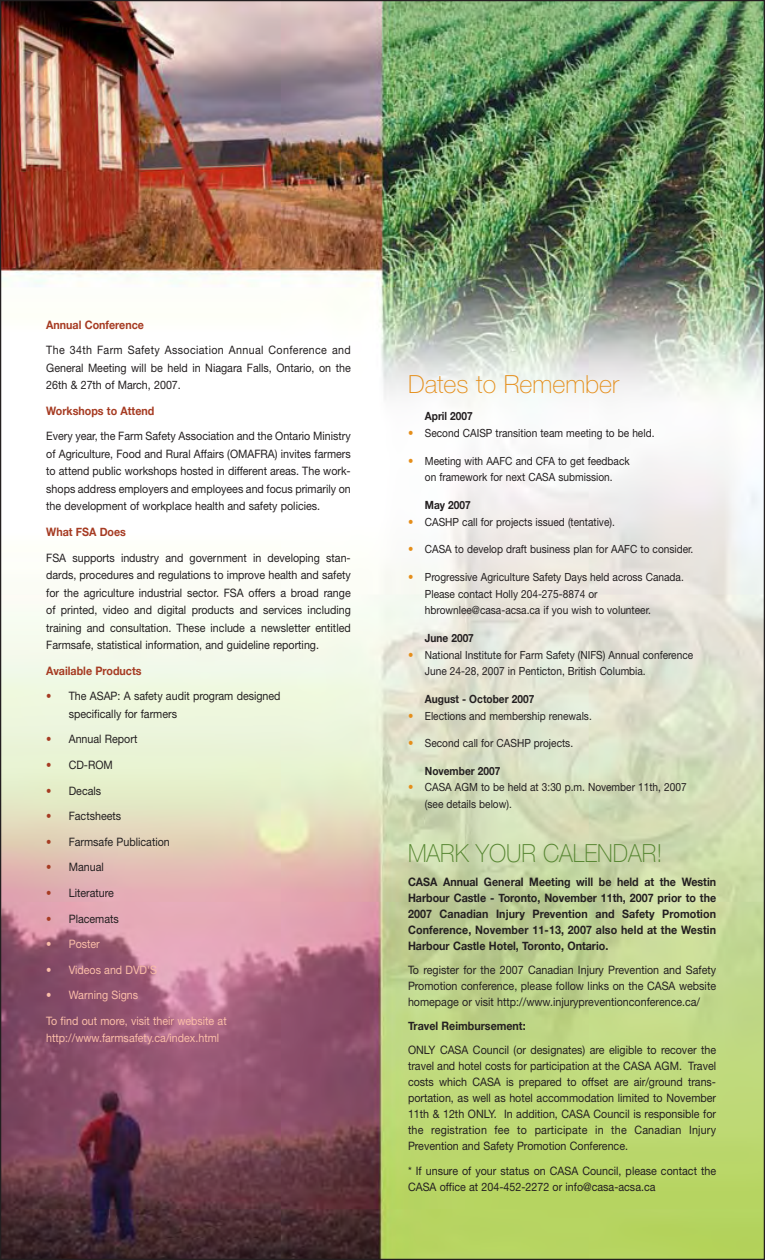
<style>
.page{position:relative;width:765px;height:1260px;background:#fff}
.page>*{position:absolute;margin:0;border:0;box-sizing:border-box;transform-origin:0 0}
.t1{font:100 25px "Helvetica Neue";color:#558530;scale:.92 1}
.t2{font:100 25px "Helvetica Neue";color:#e58e1a}
.t3{font:11.75px/17.5px "Helvetica Neue";color:#231f20;text-align:justify;scale:.92 1}
.t4{font:700 11.75px/16px "Helvetica Neue";color:#231f20;text-align:justify;scale:.92 1}
.t5{font:11.75px/25.5px "Helvetica Neue";color:#fbbea8;scale:.92 1}
.t6{font:700 11.75px "Helvetica Neue";color:#a63b22;scale:.92 1}
.t7{font:11.25px/16.8px "Helvetica Neue";color:#231f20;scale:.9 1}
.t8{font:700 11.25px "Helvetica Neue";color:#231f20;scale:.9 1}
.s1{color:#a63b22}
.s2{font-size:11.75px;color:#e58e1a}
</style>
<div class="page">
<img style="left:2px;top:2px;width:761px;height:1256px">
<p class="t6" style="left:46px;top:317px;width:108px">Annual Conference</p>
<p class="t3" style="left:46px;top:342px;width:333px">The 34th Farm Safety Association Annual Conference and General Meeting will be held in Niagara Falls, Ontario, on the 26th &amp; 27th of March, 2007.</p>
<p class="t6" style="left:46px;top:403px;width:119px">Workshops to Attend</p>
<p class="t3" style="left:46px;top:429px;width:333px">Every year, the Farm Safety Association and the Ontario Ministry of Agriculture, Food and Rural Affairs (OMAFRA) invites farmers to attend public workshops hosted in different areas. The work&shy;shops address employers and employees and focus primarily on the development of workplace health and safety policies.</p>
<p class="t6" style="left:46px;top:524px;width:88px">What FSA Does</p>
<p class="t3" style="left:46px;top:550px;width:333px">FSA supports industry and government in developing stan&shy;dards, procedures and regulations to improve health and safety for the agriculture industrial sector. FSA offers a broad range of printed, video and digital products and services including training and consultation. These include a newsletter entitled Farmsafe, statistical information, and guideline reporting.</p>
<p class="t6" style="left:46px;top:663px;width:105px">Available Products</p>
<p class="t3" style="left:69px;top:688px;width:232px;text-indent:-22px"><span class="s1">•</span> The ASAP: A safety audit program designed specifically for farmers</p>
<p class="t3" style="left:46px;top:732px;width:101px"><span class="s1">•</span> Annual Report</p>
<p class="t3" style="left:46px;top:757px;width:74px"><span class="s1">•</span> CD-ROM</p>
<p class="t3" style="left:46px;top:783px;width:61px"><span class="s1">•</span> Decals</p>
<p class="t3" style="left:46px;top:808px;width:83px"><span class="s1">•</span> Factsheets</p>
<p class="t3" style="left:46px;top:834px;width:136px"><span class="s1">•</span> Farmsafe Publication</p>
<p class="t3" style="left:46px;top:860px;width:64px"><span class="s1">•</span> Manual</p>
<p class="t3" style="left:46px;top:885px;width:75px"><span class="s1">•</span> Literature</p>
<p class="t3" style="left:46px;top:911px;width:80px"><span class="s1">•</span> Placemats</p>
<p class="t5" style="left:46px;top:932px;width:60px">• Poster</p>
<p class="t5" style="left:46px;top:958px;width:122px">• Videos and DVD'S</p>
<p class="t5" style="left:46px;top:984px;width:198px">• Warning Signs<br>To find out more, visit their website at</p>
<p class="t5" style="left:46px;top:1027px;width:190px">http://www.farmsafety.ca/index.html</p>
<h1 class="t2" style="left:408px;top:375px;width:213px">Dates to Remember</h1>
<p class="t8" style="left:425px;top:409px;width:55px">April 2007</p>
<p class="t7" style="left:408px;top:426px;width:275px"><span class="s2">•</span> Second CAISP transition team meeting to be held.</p>
<p class="t7" style="left:408px;top:453px;width:248px;text-align:center"><span class="s2">•</span> Meeting with AAFC and CFA to get feedback on framework for next CASA submission.</p>
<p class="t8" style="left:425px;top:498px;width:52px">May 2007</p>
<p class="t7" style="left:408px;top:514px;width:231px"><span class="s2">•</span> CASHP call for projects issued (tentative).</p>
<p class="t7" style="left:408px;top:542px;width:319px"><span class="s2">•</span> CASA to develop draft business plan for AAFC to consider.</p>
<p class="t7" style="left:425px;top:570px;width:289px;text-indent:-17px"><span class="s2">•</span> Progressive Agriculture Safety Days held across Canada.<br>Please contact Holly 204-275-8874 or hbrownlee@casa-acsa.ca if you wish to volunteer.</p>
<p class="t8" style="left:425px;top:631px;width:56px">June 2007</p>
<p class="t7" style="left:425px;top:647px;width:300px;text-indent:-17px"><span class="s2">•</span> National Institute for Farm Safety (NIFS) Annual conference<br>June 24-28, 2007 in Penticton, British Columbia.</p>
<p class="t8" style="left:425px;top:692px;width:123px">August - October 2007</p>
<p class="t7" style="left:408px;top:708px;width:206px"><span class="s2">•</span> Elections and membership renewals.</p>
<p class="t7" style="left:408px;top:736px;width:185px"><span class="s2">•</span> Second call for CASHP projects.</p>
<p class="t8" style="left:425px;top:764px;width:85px">November 2007</p>
<p class="t7" style="left:425px;top:780px;width:292px;text-indent:-17px"><span class="s2">•</span> CASA AGM to be held at 3:30 p.m. November 11th, 2007 (see details below).</p>
<h1 class="t1" style="left:408px;top:844px;width:278px">MARK YOUR CALENDAR!</h1>
<p class="t4" style="left:408px;top:874px;width:336px">CASA Annual General Meeting will be held at the Westin Harbour Castle - Toronto, November 11th, 2007 prior to the 2007 Canadian Injury Prevention and Safety Promotion Conference, November 11-13, 2007 also held at the Westin Harbour Castle Hotel, Toronto, Ontario.</p>
<p class="t3" style="left:408px;top:963px;width:336px;line-height:16px">To register for the 2007 Canadian Injury Prevention and Safety Promotion conference, please follow links on the CASA website homepage or visit http://www.injurypreventionconference.ca/</p>
<p class="t4" style="left:408px;top:1018px;width:129px">Travel Reimbursement:</p>
<p class="t3" style="left:408px;top:1043px;width:336px;line-height:16px">ONLY CASA Council (or designates) are eligible to recover the travel and hotel costs for participation at the CASA AGM. Travel costs which CASA is prepared to offset are air/ground trans&shy;portation, as well as hotel accommodation limited to November 11th &amp; 12th ONLY. In addition, CASA Council is responsible for the registration fee to participate in the Canadian Injury Prevention and Safety Promotion Conference.</p>
<p class="t3" style="left:408px;top:1164px;width:336px;line-height:16px">* If unsure of your status on CASA Council, please contact the<br>CASA office at 204-452-2272 or info@casa-acsa.ca</p>
</div>
